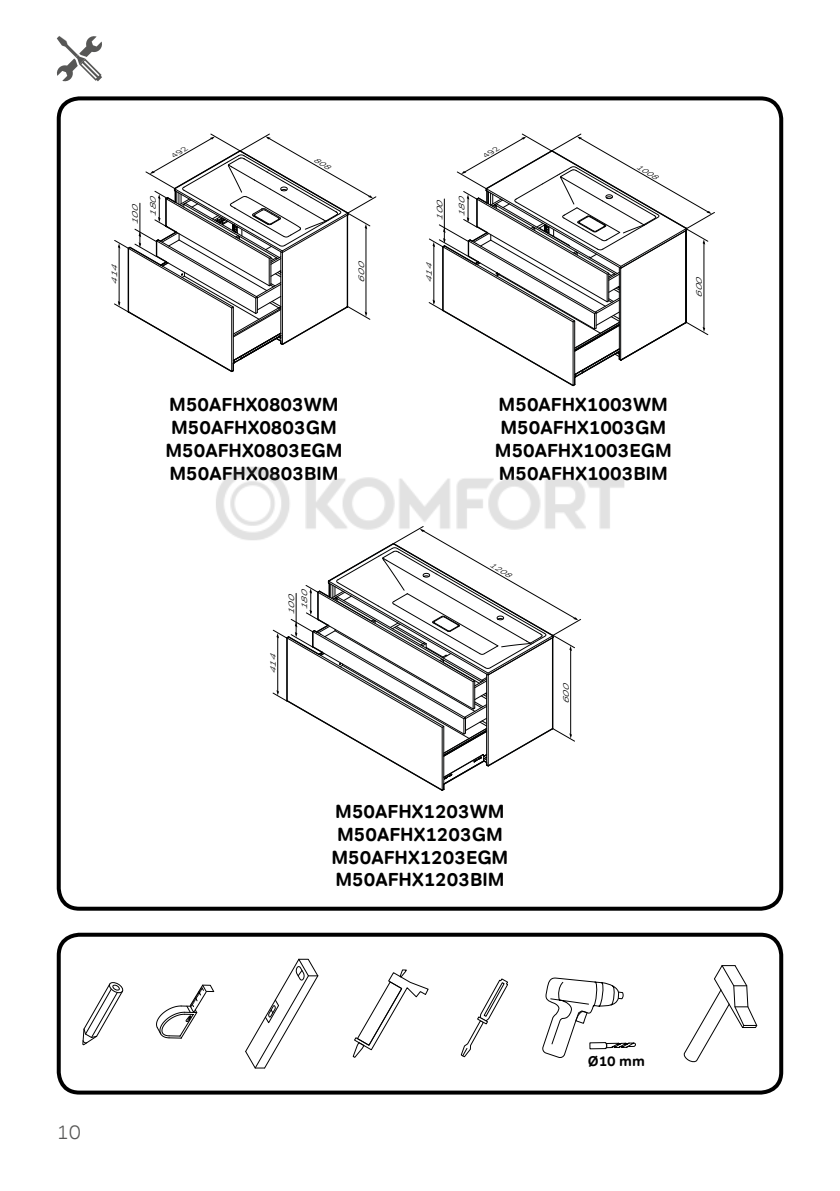
<style>
.page{position:relative;width:840px;height:1191px;background:#fff}
.page>*{position:absolute;margin:0;border:0;box-sizing:border-box;transform-origin:0 0}
.t1{font:300 20px "Tondo Corp";color:#575756}
.t2{font:700 19px/22.8px "Tondo Corp";color:#000}
.t3{font:700 14px "Tondo Corp";color:#000}
.t4{font:italic 300 8px "Tondo Corp";color:#000;scale:1.33 1}
.t5{font:italic 300 7px "Tondo Corp";color:#000;scale:1.33 1}
</style>
<div class="page">
<svg style="left:56px;top:36px;width:46px;height:46px"></svg>
<svg style="left:272px;top:549px;width:309px;height:242px"></svg>
<svg style="left:156px;top:984px;width:59px;height:55px"></svg>
<svg style="left:460px;top:978px;width:48px;height:79px"></svg>
<svg style="left:352px;top:969px;width:77px;height:89px"></svg>
<svg style="left:542px;top:977px;width:94px;height:81px"></svg>
<svg style="left:82px;top:982px;width:42px;height:63px"></svg>
<svg style="left:245px;top:958px;width:74px;height:111px"></svg>
<svg style="left:683px;top:965px;width:74px;height:98px"></svg>
<div style="left:57px;top:932px;width:725px;height:162px;border:4px solid #000;border-radius:21px"></div>
<div style="left:57px;top:96px;width:725px;height:814px;border:4px solid #000;border-radius:21px"></div>
<img style="left:216px;top:467px;width:409px;height:82px">
<svg style="left:114px;top:133px;width:263px;height:239px"></svg>
<svg style="left:428px;top:133px;width:287px;height:254px"></svg>
<p class="t4" style="left:130px;top:225px;width:20px;rotate:-90deg">100</p>
<p class="t4" style="left:148px;top:217px;width:20px;rotate:-90deg">180</p>
<p class="t4" style="left:109px;top:285px;width:20px;rotate:-90deg">414</p>
<p class="t4" style="left:356px;top:282px;width:20px;rotate:-90deg">600</p>
<p class="t2" style="left:165px;top:393px;width:178px">M50AFHX0803WM<br>M50AFHX0803GM<br>M50AFHX0803EGM<br>M50AFHX0803BlM</p>
<p class="t4" style="left:299px;top:610px;width:20px;rotate:-90deg">180</p>
<p class="t4" style="left:286px;top:615px;width:20px;rotate:-90deg">100</p>
<p class="t4" style="left:268px;top:674px;width:20px;rotate:-90deg">414</p>
<p class="t4" style="left:434px;top:221px;width:20px;rotate:-90deg">100</p>
<p class="t4" style="left:456px;top:217px;width:20px;rotate:-90deg">180</p>
<p class="t4" style="left:424px;top:283px;width:20px;rotate:-90deg">414</p>
<p class="t5" style="left:639px;top:162px;width:19px;rotate:30deg">1008</p>
<p class="t4" style="left:694px;top:298px;width:20px;rotate:-90deg">600</p>
<p class="t2" style="left:494px;top:393px;width:178px">M50AFHX1003WM<br>M50AFHX1003GM<br>M50AFHX1003EGM<br>M50AFHX1003BlM</p>
<p class="t5" style="left:492px;top:560px;width:19px;rotate:30deg">1208</p>
<p class="t4" style="left:560px;top:704px;width:20px;rotate:-90deg">600</p>
<p class="t2" style="left:331px;top:800px;width:178px">M50AFHX1203WM<br>M50AFHX1203GM<br>M50AFHX1203EGM<br>M50AFHX1203BlM</p>
<p class="t1" style="left:57px;top:1120px;width:26px">10</p>
<p class="t3" style="left:587px;top:1052px;width:59px">Ø10 mm</p>
</div>
